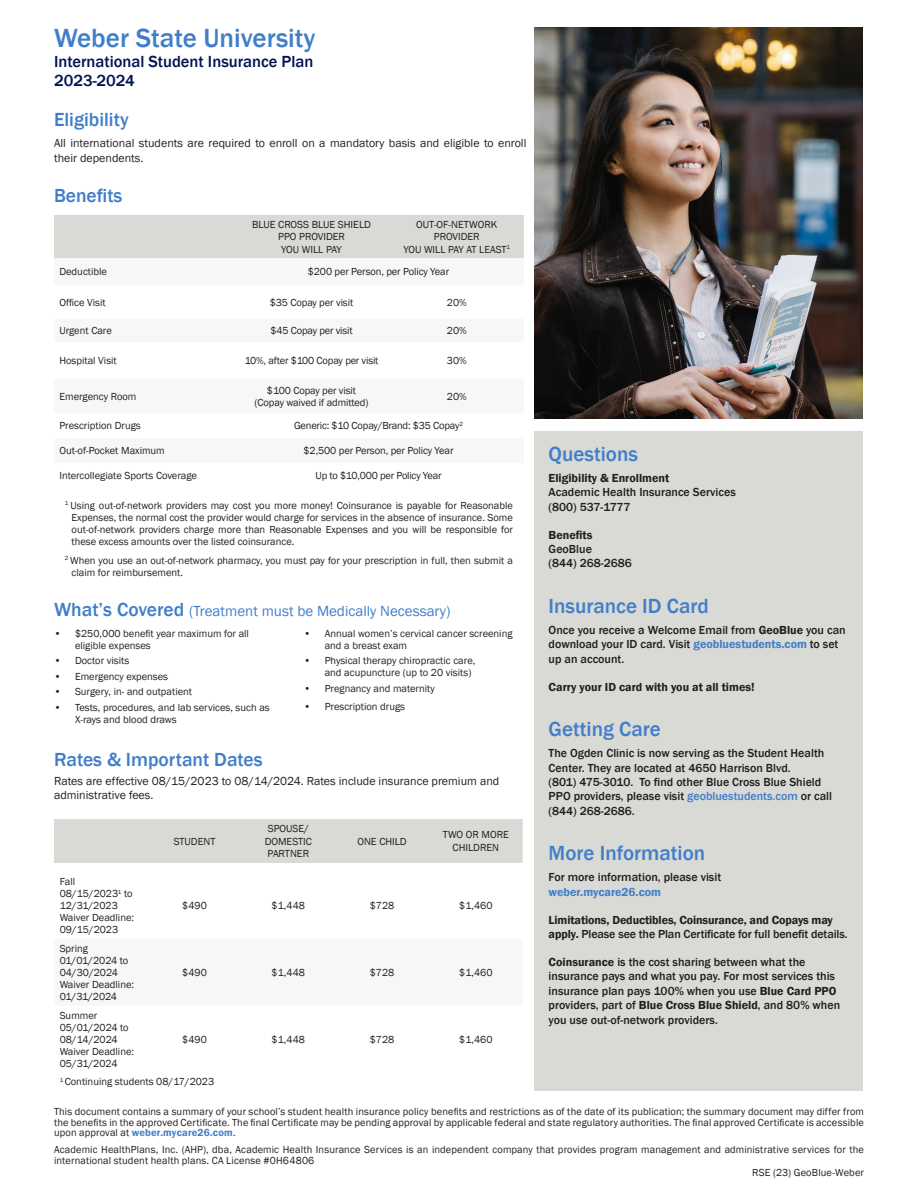
<style>
.page{position:relative;width:918px;height:1188px;background:#fff}
.page>*{position:absolute;margin:0;border:0;box-sizing:border-box;transform-origin:0 0}
.SCHOOL_NAME{font:500 27px "Franklin Gothic";color:#407ec9}
.SUBHEAD-SIDE{font:500 21px "Franklin Gothic";color:#407ec9}
.SUBHEAD{font:500 19.5px "Franklin Gothic";color:#407ec9}
.BODY_COPY{font:500 19.5px "Franklin Gothic";color:#407ec9}
.PROGRAM-YEAR{font:500 16.5px "Franklin Gothic";color:#001353}
.t1{font:15px "Franklin Gothic";color:#407ec9}
.BODY-SIDE{font:500 12px/14.4px "Franklin Gothic";color:#231f20}
.BODY_COPY-2{font:12px/14.4px "Franklin Gothic";color:#231f20}
.BODY-SIDE-2{font:600 12px/14.4px "Franklin Gothic";letter-spacing:-.01em;color:#231f20}
.SUBHEAD_L2-SIDE{font:600 12px "Franklin Gothic";color:#231f20}
.DISCLAIMER{font:10.5px/12px "Franklin Gothic";color:#231f20}
.TBL_Caption{font:10.5px/12px "Franklin Gothic";color:#231f20;text-align:justify}
.TBL_BODY{font:10.5px/12.6px "Franklin Gothic";letter-spacing:-.01em;color:#231f20;text-align:center}
.TBL_CAT{font:10.5px/12px "Franklin Gothic";color:#231f20}
.TBL_TIER{font:10.5px/12.6px "Franklin Gothic";color:#231f20;text-align:center}
.s1{font-weight:500;font-size:19.5px}
.s2{font-weight:600}
.s3{font-weight:600;color:#407ec9}
.s4{color:#407ec9}
.s5{font-weight:500}
</style>
<div class="page">
<div style="left:534px;top:431px;width:328px;height:660px;background:#d9d9d6"></div>
<div style="left:54px;top:215px;width:470px;height:43px;background:#d9d9d6"></div>
<svg style="left:54px;top:258px;width:469px;height:1px"></svg>
<div style="left:54px;top:819px;width:469px;height:44px;background:#d9d9d6"></div>
<img style="left:534px;top:28px;width:328px;height:390px">
<p class="SCHOOL_NAME" style="left:54px;top:21px;width:263px">Weber State University</p>
<p class="PROGRAM-YEAR" style="left:54px;top:51px;width:261px">International Student Insurance Plan</p>
<p class="PROGRAM-YEAR" style="left:54px;top:71px;width:82px">2023-2024</p>
<p class="SUBHEAD" style="left:54px;top:108px;width:76px">Eligibility</p>
<p class="BODY_COPY-2" style="left:54px;top:136px;width:474px">All international students are required to enroll on a mandatory basis and eligible to enroll their dependents.</p>
<p class="BODY_COPY" style="left:54px;top:184px;width:70px">Benefits</p>
<p class="TBL_TIER" style="left:252px;top:218px;width:120px">BLUE CROSS BLUE SHIELD</p>
<p class="TBL_TIER" style="left:278px;top:231px;width:68px">PPO PROVIDER</p>
<p class="TBL_TIER" style="left:281px;top:243px;width:62px">YOU WILL PAY</p>
<p class="TBL_TIER" style="left:416px;top:218px;width:83px">OUT-OF-NETWORK</p>
<p class="TBL_TIER" style="left:434px;top:231px;width:47px">PROVIDER</p>
<p class="TBL_TIER" style="left:403px;top:243px;width:108px">YOU WILL PAY AT LEAST<sup>1</sup></p>
<p class="TBL_CAT" style="left:59px;top:266px;width:49px">Deductible</p>
<p class="TBL_BODY" style="left:308px;top:266px;width:143px">$200 per Person, per Policy Year</p>
<p class="TBL_CAT" style="left:59px;top:296px;width:48px">Office Visit</p>
<p class="TBL_BODY" style="left:270px;top:296px;width:85px">$35 Copay per visit</p>
<p class="TBL_BODY" style="left:447px;top:296px;width:21px">20%</p>
<p class="TBL_CAT" style="left:59px;top:325px;width:54px">Urgent Care</p>
<p class="TBL_BODY" style="left:271px;top:325px;width:84px">$45 Copay per visit</p>
<p class="TBL_BODY" style="left:447px;top:325px;width:21px">20%</p>
<p class="TBL_CAT" style="left:59px;top:355px;width:59px">Hospital Visit</p>
<p class="TBL_BODY" style="left:245px;top:355px;width:135px">10%, after $100 Copay per visit</p>
<p class="TBL_BODY" style="left:447px;top:355px;width:21px">30%</p>
<p class="TBL_CAT" style="left:59px;top:391px;width:79px">Emergency Room</p>
<p class="TBL_BODY" style="left:255px;top:384px;width:115px">$100 Copay per visit (Copay waived if admitted)</p>
<p class="TBL_BODY" style="left:447px;top:390px;width:21px">20%</p>
<p class="TBL_CAT" style="left:59px;top:420px;width:83px">Prescription Drugs</p>
<p class="TBL_BODY" style="left:294px;top:420px;width:170px">Generic: $10 Copay/Brand: $35 Copay<sup>2</sup></p>
<p class="TBL_CAT" style="left:59px;top:445px;width:107px">Out-of-Pocket Maximum</p>
<p class="TBL_BODY" style="left:304px;top:445px;width:151px">$2,500 per Person, per Policy Year</p>
<p class="TBL_CAT" style="left:59px;top:470px;width:139px">Intercollegiate Sports Coverage</p>
<p class="TBL_BODY" style="left:316px;top:470px;width:127px">Up to $10,000 per Policy Year</p>
<p class="TBL_Caption" style="left:72px;top:499px;width:443px;text-indent:-7px"><sup>1</sup> Using out-of-network providers may cost you more money! Coinsurance is payable for Reasonable Expenses, the normal cost the provider would charge for services in the absence of insurance. Some out-of-network providers charge more than Reasonable Expenses and you will be responsible for these excess amounts over the listed coinsurance.</p>
<p class="TBL_Caption" style="left:72px;top:554px;width:443px;text-indent:-7px"><sup>2</sup> When you use an out-of-network pharmacy, you must pay for your prescription in full, then submit a claim for reimbursement.</p>
<p class="t1" style="left:54px;top:601px;width:398px"><span class="s1">What’s Covered</span> (Treatment must be Medically Necessary)</p>
<p class="DISCLAIMER" style="left:75px;top:628px;width:176px;text-indent:-21px">• $250,000 benefit year maximum for all eligible expenses</p>
<p class="DISCLAIMER" style="left:54px;top:655px;width:77px">• Doctor visits</p>
<p class="DISCLAIMER" style="left:54px;top:671px;width:116px">• Emergency expenses</p>
<p class="DISCLAIMER" style="left:54px;top:686px;width:140px">• Surgery, in- and outpatient</p>
<p class="DISCLAIMER" style="left:75px;top:702px;width:196px;text-indent:-21px">• Tests, procedures, and lab services, such as<br>X-rays and blood draws</p>
<p class="SUBHEAD-SIDE" style="left:549px;top:441px;width:91px">Questions</p>
<p class="SUBHEAD_L2-SIDE" style="left:549px;top:470px;width:122px">Eligibility &amp; Enrollment</p>
<p class="BODY-SIDE" style="left:549px;top:485px;width:189px">Academic Health Insurance Services (800) 537-1777</p>
<p class="SUBHEAD_L2-SIDE" style="left:549px;top:527px;width:45px">Benefits</p>
<p class="BODY-SIDE" style="left:549px;top:542px;width:85px">GeoBlue<br>(844) 268-2686</p>
<p class="SUBHEAD-SIDE" style="left:549px;top:593px;width:162px">Insurance ID Card</p>
<p class="BODY-SIDE" style="left:549px;top:623px;width:299px">Once you receive a Welcome Email from <span class="s2">GeoBlue</span> you can download your ID card. Visit <span class="s3">geobluestudents.com</span> to set up an account.</p>
<p class="BODY-SIDE-2" style="left:549px;top:680px;width:208px">Carry your ID card with you at all times!</p>
<p class="SUBHEAD-SIDE" style="left:549px;top:716px;width:114px">Getting Care</p>
<p class="BODY-SIDE" style="left:549px;top:746px;width:285px">The Ogden Clinic is now serving as the Student Health Center. They are located at 4650 Harrison Blvd.<br>(801) 475-3010. To find other Blue Cross Blue Shield PPO providers, please visit <span class="s4">geobluestudents.com</span> or call (844) 268-2686.</p>
<p class="SUBHEAD-SIDE" style="left:549px;top:840px;width:158px">More Information</p>
<p class="BODY-SIDE" style="left:549px;top:870px;width:174px">For more information, please visit <span class="s3">weber.mycare26.com</span></p>
<p class="BODY-SIDE-2" style="left:549px;top:913px;width:300px">Limitations, Deductibles, Coinsurance, and Copays may apply. <span class="s5">Please see the Plan Certificate for full benefit details.</span></p>
<p class="BODY-SIDE" style="left:549px;top:955px;width:293px"><span class="s2">Coinsurance</span> is the cost sharing between what the insurance pays and what you pay. For most services this insurance plan pays 100% when you use <span class="s2">Blue Card PPO </span>providers, part of <span class="s2">Blue Cross Blue Shield</span>, and 80% when you use out-of-network providers.</p>
<p class="DISCLAIMER" style="left:325px;top:628px;width:189px;text-indent:-21px">• Annual women’s cervical cancer screening and a breast exam</p>
<p class="DISCLAIMER" style="left:325px;top:655px;width:152px;text-indent:-21px">• Physical therapy chiropractic care, and acupuncture (up to 20 visits)</p>
<p class="DISCLAIMER" style="left:304px;top:683px;width:133px">• Pregnancy and maternity</p>
<p class="DISCLAIMER" style="left:304px;top:700px;width:103px">• Prescription drugs</p>
<p class="SUBHEAD" style="left:54px;top:748px;width:210px">Rates &amp; Important Dates</p>
<p class="BODY_COPY-2" style="left:54px;top:774px;width:447px">Rates are effective 08/15/2023 to 08/14/2024. Rates include insurance premium and administrative fees.</p>
<p class="TBL_TIER" style="left:174px;top:835px;width:43px">STUDENT</p>
<p class="TBL_TIER" style="left:268px;top:823px;width:43px">SPOUSE/</p>
<p class="TBL_TIER" style="left:265px;top:835px;width:49px">DOMESTIC</p>
<p class="TBL_TIER" style="left:268px;top:848px;width:43px">PARTNER</p>
<p class="TBL_TIER" style="left:357px;top:835px;width:51px">ONE CHILD</p>
<p class="TBL_TIER" style="left:443px;top:829px;width:68px">TWO OR MORE<br>CHILDREN</p>
<p class="TBL_CAT" style="left:60px;top:876px;width:17px">Fall</p>
<p class="TBL_CAT" style="left:60px;top:888px;width:74px">08/15/2023<sup>1</sup> to<br>12/31/2023</p>
<p class="TBL_CAT" style="left:60px;top:912px;width:76px">Waiver Deadline:<br>09/15/2023</p>
<p class="TBL_BODY" style="left:182px;top:900px;width:26px">$490</p>
<p class="TBL_BODY" style="left:272px;top:900px;width:35px">$1,448</p>
<p class="TBL_BODY" style="left:370px;top:900px;width:26px">$728</p>
<p class="TBL_BODY" style="left:459px;top:900px;width:35px">$1,460</p>
<p class="TBL_CAT" style="left:60px;top:943px;width:30px">Spring</p>
<p class="TBL_CAT" style="left:60px;top:955px;width:70px">01/01/2024 to<br>04/30/2024</p>
<p class="TBL_CAT" style="left:60px;top:979px;width:76px">Waiver Deadline:<br>01/31/2024</p>
<p class="TBL_BODY" style="left:182px;top:966px;width:26px">$490</p>
<p class="TBL_BODY" style="left:272px;top:966px;width:35px">$1,448</p>
<p class="TBL_BODY" style="left:370px;top:966px;width:26px">$728</p>
<p class="TBL_BODY" style="left:459px;top:966px;width:35px">$1,460</p>
<p class="TBL_CAT" style="left:60px;top:1009px;width:39px">Summer</p>
<p class="TBL_CAT" style="left:60px;top:1021px;width:71px">05/01/2024 to<br>08/14/2024</p>
<p class="TBL_CAT" style="left:60px;top:1045px;width:76px">Waiver Deadline:<br>05/31/2024</p>
<p class="TBL_BODY" style="left:182px;top:1033px;width:26px">$490</p>
<p class="TBL_BODY" style="left:272px;top:1033px;width:35px">$1,448</p>
<p class="TBL_BODY" style="left:370px;top:1033px;width:26px">$728</p>
<p class="TBL_BODY" style="left:459px;top:1033px;width:35px">$1,460</p>
<p class="TBL_Caption" style="left:60px;top:1076px;width:156px"><sup>1</sup> Continuing students 08/17/2023</p>
<p class="DISCLAIMER" style="left:54px;top:1107px;width:812px;line-height:10.5px;text-align:justify">This document contains a summary of your school’s student health insurance policy benefits and restrictions as of the date of its publication; the summary document may differ from the benefits in the approved Certificate. The final Certificate may be pending approval by applicable federal and state regulatory authorities. The final approved Certificate is accessible upon approval at <span class="s3">weber.mycare26.com</span>.</p>
<p class="DISCLAIMER" style="left:54px;top:1145px;width:811px;line-height:10.5px">Academic HealthPlans, Inc. (AHP), dba, Academic Health Insurance Services is an independent company that provides program management and administrative services for the international student health plans. CA License #0H64806</p>
<p class="DISCLAIMER" style="left:752px;top:1166px;width:113px">RSE (23) GeoBlue-Weber</p>
</div>
